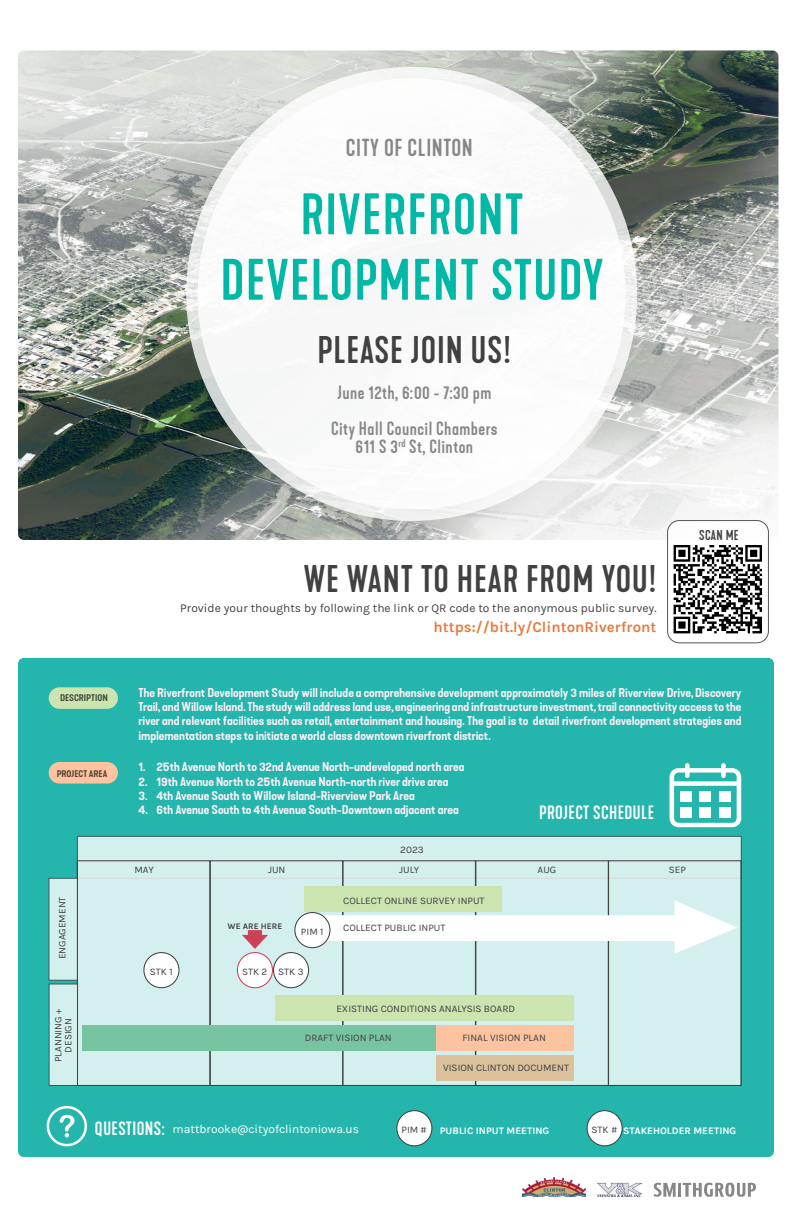
<style>
.page{position:relative;width:792px;height:1224px;background:#fff}
.page>*{position:absolute;margin:0;border:0;box-sizing:border-box;transform-origin:0 0}
.Board_Heading_3{font:500 54.55px/65.5px "Kapra Neue";letter-spacing:.025em;color:#00b8a6;text-align:center}
.Board_Heading_3-2{font:500 36px "Kapra Neue";letter-spacing:.025em;color:#424142}
.Board_Heading_3-3{font:500 23px "Kapra Neue";letter-spacing:.025em;color:#878788}
.Board_Heading_3-4{font:500 18px/18px "Kapra Neue";letter-spacing:.025em;color:#878788;text-align:center}
.Board_Heading_3-5{font:500 18px "Kapra Neue";letter-spacing:.025em;color:#fff}
.Body_Text{font:700 15px "Karla";color:#e77c40}
.Board_Heading_3-6{font:500 13.4px "Kapra Neue";letter-spacing:.025em;color:#424142}
.t1{font:600 expanded 12px/14.4px "Kapra Neue";letter-spacing:-.005em;color:#fdeef4;text-align:justify}
.Body_Text-2{font:12px "Karla";color:#424142}
.Body_Text-3{font:12px "Karla";color:#fff}
.Body_Text-4{font:10px/10px "Karla";color:#424142;text-align:center}
.Body_Text-5{font:700 10px "Karla";color:#fff}
.t2{font:600 expanded 9px "Kapra Neue";color:#040503}
.Body_Text-6{font:700 8.55px "Karla";color:#424142}
</style>
<div class="page">
<div style="left:18px;top:658px;width:756px;height:499px;background:#24b6ac;border-radius:6px"></div>
<img style="left:18px;top:50px;width:760px;height:490px">
<div style="left:77px;top:836px;width:665px;height:250px;background:#d3f0ee;border:1px solid #424142"></div>
<div style="left:210px;top:861px;width:133px;height:225px;border:1px solid #424142"></div>
<div style="left:343px;top:861px;width:133px;height:225px;border:1px solid #424142"></div>
<div style="left:77px;top:861px;width:133px;height:225px;border:1px solid #424142"></div>
<div style="left:476px;top:861px;width:133px;height:225px;border:1px solid #424142"></div>
<div style="left:608px;top:861px;width:133px;height:225px;border:1px solid #424142"></div>
<div style="left:304px;top:887px;width:198px;height:25px;background:#cce4b0"></div>
<svg style="left:320px;top:900px;width:417px;height:54px"></svg>
<div style="left:275px;top:996px;width:298px;height:25px;background:#cce4b0"></div>
<div style="left:82px;top:1025px;width:354px;height:26px;background:#77c5a0"></div>
<div style="left:436px;top:1025px;width:137px;height:26px;background:#fbc39f"></div>
<div style="left:436px;top:1055px;width:137px;height:26px;background:#dbc29d"></div>
<div style="left:49px;top:687px;width:69px;height:22px;background:#cce4b0;border-radius:11px"></div>
<svg style="left:186px;top:67px;width:451px;height:454px;fill:#f0f0ef"></svg>
<div style="left:49px;top:762px;width:69px;height:22px;background:#ffc49f;border-radius:11px"></div>
<div style="left:198px;top:78px;width:428px;height:431px;background:#fff;border-radius:50%"></div>
<div style="left:49px;top:878px;width:29px;height:102px;background:#d3f0ee;border:1px solid #424142"></div>
<div style="left:49px;top:984px;width:29px;height:102px;background:#d3f0ee;border:1px solid #424142"></div>
<div style="left:47px;top:1106px;width:40px;height:40px;border:2px solid #fff;border-radius:50%"></div>
<div style="left:237px;top:953px;width:35px;height:35px;background:#fff;border-radius:50%"></div>
<div style="left:237px;top:952px;width:36px;height:36px;border:1px solid #cd4156;border-radius:50%"></div>
<div style="left:144px;top:953px;width:35px;height:35px;background:#fff;border-radius:50%"></div>
<div style="left:143px;top:952px;width:37px;height:36px;border:1px solid #424142;border-radius:50%"></div>
<div style="left:274px;top:953px;width:35px;height:35px;background:#fff;border-radius:50%"></div>
<div style="left:273px;top:952px;width:36px;height:36px;border:1px solid #424142;border-radius:50%"></div>
<div style="left:295px;top:913px;width:35px;height:35px;background:#fff;border-radius:50%"></div>
<div style="left:294px;top:912px;width:36px;height:36px;border:1px solid #424142;border-radius:50%"></div>
<div style="left:668px;top:521px;width:100px;height:122px;background:#fff;border-radius:12px"></div>
<div style="left:667px;top:520px;width:102px;height:123px;border:1px solid #424142;border-radius:12px"></div>
<img style="left:673px;top:545px;width:89px;height:89px">
<svg style="left:60px;top:1115px;width:15px;height:22px"></svg>
<svg style="left:670px;top:763px;width:71px;height:64px"></svg>
<div style="left:719px;top:807px;width:11px;height:11px;background:#fff"></div>
<div style="left:719px;top:791px;width:11px;height:10px;background:#fff"></div>
<div style="left:680px;top:791px;width:12px;height:10px;background:#fff"></div>
<div style="left:699px;top:791px;width:12px;height:10px;background:#fff"></div>
<div style="left:680px;top:807px;width:12px;height:11px;background:#fff"></div>
<div style="left:699px;top:807px;width:12px;height:11px;background:#fff"></div>
<div style="left:248px;top:930px;width:14px;height:10px;background:#cd4156"></div>
<svg style="left:242px;top:935px;width:26px;height:14px"></svg>
<svg style="left:653px;top:1183px;width:23px;height:14px"></svg>
<svg style="left:683px;top:1183px;width:73px;height:14px"></svg>
<hr style="left:678px;top:1183px;width:3px;height:14px;background:#878788">
<img style="left:522px;top:1177px;width:63px;height:20px">
<img style="left:596px;top:1182px;width:47px;height:15px">
<div style="left:397px;top:1111px;width:35px;height:35px;background:#fff;border-radius:50%"></div>
<div style="left:396px;top:1110px;width:36px;height:36px;border:1px solid #424142;border-radius:50%"></div>
<div style="left:587px;top:1111px;width:35px;height:35px;background:#fff;border-radius:50%"></div>
<div style="left:587px;top:1110px;width:36px;height:36px;border:1px solid #424142;border-radius:50%"></div>
<p class="Board_Heading_3-3" style="left:346px;top:133px;width:128px">CITY OF CLINTON</p>
<p class="Board_Heading_3" style="left:220px;top:183px;width:385px">RIVERFRONT<br>DEVELOPMENT STUDY</p>
<p class="t2" style="left:60px;top:693px;width:49px">DESCRIPTION</p>
<p class="Board_Heading_3-2" style="left:318px;top:329px;width:195px">PLEASE JOIN US!</p>
<p class="Board_Heading_3-4" style="left:337px;top:384px;width:156px">June 12th, 6:00 - 7:30 pm</p>
<p class="Board_Heading_3-4" style="left:331px;top:420px;width:168px">City Hall Council Chambers<br>611 S 3<sup>rd</sup> St, Clinton</p>
<p class="Board_Heading_3-2" style="left:304px;top:557px;width:354px">WE WANT TO HEAR FROM YOU!</p>
<p class="Body_Text-2" style="left:180px;top:601px;width:478px">Provide your thoughts by following the link or QR code to the anonymous public survey.</p>
<p class="Body_Text" style="left:434px;top:618px;width:225px">https://bit.ly/ClintonRiverfront</p>
<p class="Board_Heading_3-6" style="left:699px;top:527px;width:41px">SCAN ME</p>
<p class="t1" style="left:138px;top:685px;width:605px">The Riverfront Development Study will include a comprehensive development approximately 3 miles of Riverview Drive, Discovery Trail, and Willow Island. The study will address land use, engineering and infrastructure investment, trail connectivity access to the river and relevant facilities such as retail, entertainment and housing. The goal is to detail riverfront development strategies and implementation steps to initiate a world class downtown riverfront district.</p>
<p class="t2" style="left:56px;top:768px;width:52px">PROJECT AREA</p>
<p class="t1" style="left:138px;top:760px;width:328px">1. 25th Avenue North to 32nd Avenue North-undeveloped north area</p>
<p class="t1" style="left:138px;top:774px;width:312px">2. 19th Avenue North to 25th Avenue North-north river drive area</p>
<p class="t1" style="left:138px;top:789px;width:278px">3. 4th Avenue South to Willow Island-Riverview Park Area</p>
<p class="t1" style="left:138px;top:803px;width:322px">4. 6th Avenue South to 4th Avenue South-Downtown adjacent area</p>
<p class="Body_Text-4" style="left:400px;top:845px;width:25px">2023</p>
<p class="Board_Heading_3-5" style="left:539px;top:802px;width:116px">PROJECT SCHEDULE</p>
<p class="Body_Text-4" style="left:57px;top:959px;width:64px;rotate:-90deg">ENGAGEMENT</p>
<p class="Body_Text-4" style="left:53px;top:1062px;width:55px;rotate:-90deg">PLANNING +<br>DESIGN</p>
<p class="Body_Text-4" style="left:134px;top:865px;width:21px">MAY</p>
<p class="Body_Text-4" style="left:268px;top:865px;width:19px">JUN</p>
<p class="Body_Text-4" style="left:399px;top:865px;width:22px">JULY</p>
<p class="Body_Text-4" style="left:538px;top:865px;width:20px">AUG</p>
<p class="Body_Text-4" style="left:669px;top:865px;width:19px">SEP</p>
<p class="Body_Text-6" style="left:227px;top:921px;width:56px">WE ARE HERE</p>
<p class="Body_Text-4" style="left:301px;top:927px;width:24px">PIM 1</p>
<p class="Body_Text-4" style="left:150px;top:967px;width:24px">STK 1</p>
<p class="Body_Text-4" style="left:242px;top:967px;width:27px">STK 2</p>
<p class="Body_Text-4" style="left:278px;top:967px;width:27px">STK 3</p>
<p class="Body_Text-4" style="left:343px;top:896px;width:143px">COLLECT ONLINE SURVEY INPUT</p>
<p class="Body_Text-4" style="left:343px;top:923px;width:104px">COLLECT PUBLIC INPUT</p>
<p class="Body_Text-4" style="left:336px;top:1003px;width:180px">EXISTING CONDITIONS ANALYSIS BOARD</p>
<p class="Body_Text-4" style="left:305px;top:1033px;width:88px">DRAFT VISION PLAN</p>
<p class="Body_Text-4" style="left:462px;top:1033px;width:85px">FINAL VISION PLAN</p>
<p class="Body_Text-4" style="left:443px;top:1063px;width:127px">VISION CLINTON DOCUMENT</p>
<p class="Board_Heading_3-5" style="left:95px;top:1118px;width:71px">QUESTIONS:</p>
<p class="Body_Text-3" style="left:173px;top:1123px;width:188px">mattbrooke@cityofclintoniowa.us</p>
<p class="Body_Text-4" style="left:401px;top:1125px;width:27px">PIM #</p>
<p class="Body_Text-5" style="left:440px;top:1125px;width:111px">PUBLIC INPUT MEETING</p>
<p class="Body_Text-4" style="left:592px;top:1125px;width:27px">STK #</p>
<p class="Body_Text-5" style="left:623px;top:1125px;width:115px">STAKEHOLDER MEETING</p>
</div>
